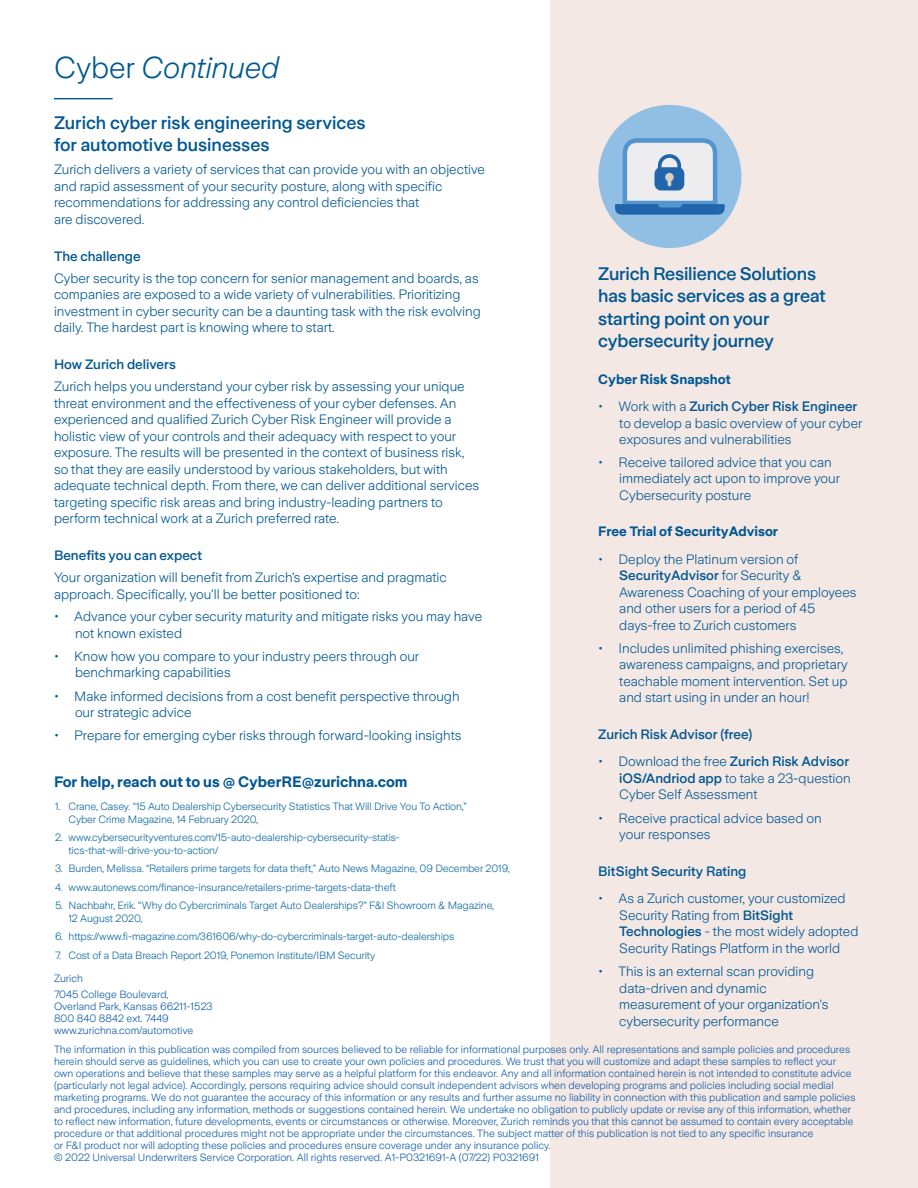
<style>
.page{position:relative;width:918px;height:1188px;background:#fff}
.page>*{position:absolute;margin:0;border:0;box-sizing:border-box;transform-origin:0 0}
._32_36_Frutiger_Ligh{font:italic 300 30px "Zurich Sans";letter-spacing:-.01em;color:#005792}
._8_5___10_Fruitiger{font:500 18px/22.5px "Zurich Sans";letter-spacing:-.01em;color:#005792}
._8_5___10_Fruitiger-2{font:700 15px "Zurich Sans";color:#005792}
._8_5___10_Fruitiger-3{font:300 13.5px/16.5px "Zurich Sans";color:#005792}
._8_5___10_Fruitiger-4{font:500 13.5px "Zurich Sans";color:#005792}
._8_5___10_Fruitiger-5{font:700 13.5px "Zurich Sans";color:#005792}
.Legal___Disclaimer{font:300 10.5px/12px "Zurich Sans";color:#0c5aa8}
.t1{font:300 10.5px/12.8px "Zurich Sans";letter-spacing:-.01em;color:#09679f}
.s1{font-style:normal}
.s2{font-weight:500}
</style>
<div class="page">
<div style="left:550px;top:0;width:368px;height:1188px;background:#f4e8e4"></div>
<hr style="left:54px;top:98px;width:59px;height:1px;background:#005792">
<hr style="left:54px;top:99px;width:59px;height:1px;background:#005792">
<div style="left:598px;top:105px;width:143px;height:143px;background:#91bfe3;border-radius:50%"></div>
<svg style="left:615px;top:138px;width:110px;height:77px;background:#9dbcda"></svg>
<p class="_32_36_Frutiger_Ligh" style="left:54px;top:51px;width:227px"><span class="s1">Cyber</span> Continued</p>
<p class="_8_5___10_Fruitiger" style="left:54px;top:112px;width:313px">Zurich cyber risk engineering services for automotive businesses</p>
<p class="_8_5___10_Fruitiger-3" style="left:54px;top:162px;width:432px">Zurich delivers a variety of services that can provide you with an objective and rapid assessment of your security posture, along with specific recommendations for addressing any control deficiencies that<br>are discovered.</p>
<p class="_8_5___10_Fruitiger-4" style="left:54px;top:249px;width:88px">The challenge</p>
<p class="_8_5___10_Fruitiger-3" style="left:54px;top:270px;width:428px">Cyber security is the top concern for senior management and boards, as companies are exposed to a wide variety of vulnerabilities. Prioritizing investment in cyber security can be a daunting task with the risk evolving daily. The hardest part is knowing where to start.</p>
<p class="_8_5___10_Fruitiger-4" style="left:54px;top:357px;width:123px">How Zurich delivers</p>
<p class="_8_5___10_Fruitiger-3" style="left:54px;top:379px;width:427px">Zurich helps you understand your cyber risk by assessing your unique threat environment and the effectiveness of your cyber defenses. An experienced and qualified Zurich Cyber Risk Engineer will provide a holistic view of your controls and their adequacy with respect to your exposure. The results will be presented in the context of business risk, so that they are easily understood by various stakeholders, but with adequate technical depth. From there, we can deliver additional services targeting specific risk areas and bring industry-leading partners to perform technical work at a Zurich preferred rate.</p>
<p class="_8_5___10_Fruitiger-4" style="left:54px;top:548px;width:150px">Benefits you can expect</p>
<p class="_8_5___10_Fruitiger-3" style="left:54px;top:570px;width:394px">Your organization will benefit from Zurich’s expertise and pragmatic approach. Specifically, you’ll be better positioned to:</p>
<p class="_8_5___10_Fruitiger-3" style="left:75px;top:609px;width:409px;text-indent:-21px">• Advance your cyber security maturity and mitigate risks you may have not known existed</p>
<p class="_8_5___10_Fruitiger-3" style="left:75px;top:648px;width:346px;text-indent:-21px">• Know how you compare to your industry peers through our benchmarking capabilities</p>
<p class="_8_5___10_Fruitiger-3" style="left:75px;top:688px;width:386px;text-indent:-21px">• Make informed decisions from a cost benefit perspective through our strategic advice</p>
<p class="_8_5___10_Fruitiger-3" style="left:54px;top:728px;width:409px">• Prepare for emerging cyber risks through forward-looking insights</p>
<p class="_8_5___10_Fruitiger-2" style="left:54px;top:774px;width:355px">For help, reach out to us @ CyberRE@zurichna.com</p>
<p class="_8_5___10_Fruitiger" style="left:598px;top:263px;width:229px">Zurich Resilience Solutions has basic services as a great starting point on your cybersecurity journey</p>
<p class="_8_5___10_Fruitiger-5" style="left:598px;top:372px;width:134px">Cyber Risk Snapshot</p>
<p class="_8_5___10_Fruitiger-3" style="left:619px;top:399px;width:245px;text-indent:-21px">• Work with a <span class="s2">Zurich Cyber Risk Engineer </span>to develop a basic overview of your cyber exposures and vulnerabilities</p>
<p class="_8_5___10_Fruitiger-3" style="left:619px;top:454px;width:222px;text-indent:-21px">• Receive tailored advice that you can immediately act upon to improve your<br>Cybersecurity posture</p>
<p class="_8_5___10_Fruitiger-5" style="left:598px;top:524px;width:181px">Free Trial of SecurityAdvisor</p>
<p class="_8_5___10_Fruitiger-3" style="left:619px;top:551px;width:239px;text-indent:-21px">• Deploy the Platinum version of<br><span class="s2">SecurityAdvisor</span> for Security &amp;<br>Awareness Coaching of your employees and other users for a period of 45 days-free to Zurich customers</p>
<p class="_8_5___10_Fruitiger-3" style="left:619px;top:640px;width:230px;text-indent:-21px">• Includes unlimited phishing exercises, awareness campaigns, and proprietary teachable moment intervention. Set up and start using in under an hour!</p>
<p class="_8_5___10_Fruitiger-4" style="left:598px;top:727px;width:156px">Zurich Risk Advisor (free)</p>
<p class="_8_5___10_Fruitiger-3" style="left:619px;top:754px;width:233px;text-align:justify;text-indent:-21px">• Download the free <span class="s2">Zurich Risk Advisor iOS/Andriod app</span> to take a 23-question Cyber Self Assessment</p>
<p class="_8_5___10_Fruitiger-3" style="left:619px;top:810px;width:204px;text-indent:-21px">• Receive practical advice based on your responses</p>
<p class="_8_5___10_Fruitiger-4" style="left:598px;top:864px;width:150px">BitSight Security Rating</p>
<p class="_8_5___10_Fruitiger-3" style="left:619px;top:891px;width:241px;text-indent:-21px">• As a Zurich customer, your customized Security Rating from <span class="s2">BitSight Technologies</span> - the most widely adopted Security Ratings Platform in the world</p>
<p class="_8_5___10_Fruitiger-3" style="left:619px;top:963px;width:211px;text-indent:-21px">• This is an external scan providing data-driven and dynamic measurement of your organization's cybersecurity performance</p>
<p class="t1" style="left:69px;top:800px;width:400px;text-indent:-14px">1. Crane, Casey. “15 Auto Dealership Cybersecurity Statistics That Will Drive You To Action,”<br>Cyber Crime Magazine, 14 February 2020,</p>
<p class="t1" style="left:69px;top:831px;width:333px;text-indent:-14px">2. www.cybersecurityventures.com/15-auto-dealership-cybersecurity-statis&shy;tics-that-will-drive-you-to-action/</p>
<p class="t1" style="left:55px;top:862px;width:456px">3. Burden, Melissa. “Retailers prime targets for data theft,” Auto News Magazine, 09 December 2019,</p>
<p class="t1" style="left:55px;top:881px;width:342px">4. www.autonews.com/finance-insurance/retailers-prime-targets-data-theft</p>
<p class="t1" style="left:69px;top:899px;width:427px;text-indent:-14px">5. Nachbahr, Erik. “Why do Cybercriminals Target Auto Dealerships?” F&amp;I Showroom &amp; Magazine,<br>12 August 2020,</p>
<p class="t1" style="left:55px;top:930px;width:401px">6. https://www.fi-magazine.com/361606/why-do-cybercriminals-target-auto-dealerships</p>
<p class="t1" style="left:55px;top:949px;width:322px">7. Cost of a Data Breach Report 2019, Ponemon Institute/IBM Security</p>
<p class="Legal___Disclaimer" style="left:54px;top:973px;width:31px">Zurich</p>
<p class="Legal___Disclaimer" style="left:54px;top:989px;width:160px">7045 College Boulevard,<br>Overland Park, Kansas 66211-1523</p>
<p class="Legal___Disclaimer" style="left:54px;top:1013px;width:116px">800 840 8842 ext. 7449</p>
<p class="Legal___Disclaimer" style="left:54px;top:1025px;width:141px">www.zurichna.com/automotive</p>
<p class="Legal___Disclaimer" style="left:54px;top:1044px;width:803px">The information in this publication was compiled from sources believed to be reliable for informational purposes only. All representations and sample policies and procedures herein should serve as guidelines, which you can use to create your own policies and procedures. We trust that you will customize and adapt these samples to reflect your own operations and believe that these samples may serve as a helpful platform for this endeavor. Any and all information contained herein is not intended to constitute advice (particularly not legal advice). Accordingly, persons requiring advice should consult independent advisors when developing programs and policies including social medial marketing programs. We do not guarantee the accuracy of this information or any results and further assume no liability in connection with this publication and sample policies and procedures, including any information, methods or suggestions contained herein. We undertake no obligation to publicly update or revise any of this information, whether to reflect new information, future developments, events or circumstances or otherwise. Moreover, Zurich reminds you that this cannot be assumed to contain every acceptable procedure or that additional procedures might not be appropriate under the circumstances. The subject matter of this publication is not tied to any specific insurance<br>or F&amp;I product nor will adopting these policies and procedures ensure coverage under any insurance policy.<br>© 2022 Universal Underwriters Service Corporation. All rights reserved. A1-P0321691-A (07/22) P0321691</p>
</div>
